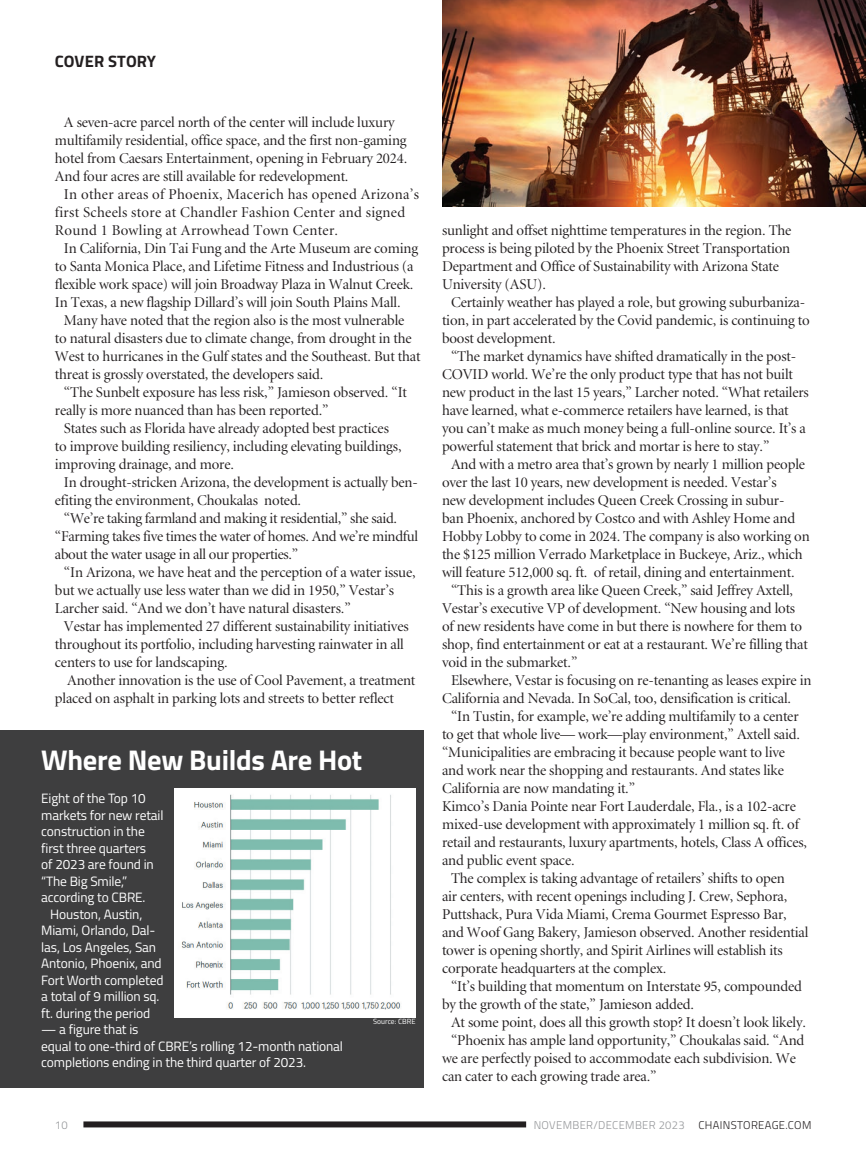
<style>
.page{position:relative;width:866px;height:1163px;background:#fff}
.page>*{position:absolute;margin:0;border:0;box-sizing:border-box;transform-origin:0 0}
.t1{font:700 28.5px "Titillium";letter-spacing:-.01em;color:#fff}
.t2{font:700 16.5px "Titillium";letter-spacing:.005em;color:#231f20}
.t3{font:15px "Minion Display";letter-spacing:-.01em;color:#231f20}
.t4{font:15px "Minion Display";letter-spacing:.02em;color:#231f20}
.t5{font:13.5px/16.5px "Titillium";letter-spacing:-.01em;color:#fff}
.t6{font:300 11.25px "Titillium";letter-spacing:.03em;color:#939598}
.t7{font:7.5px "Titillium";color:#fff}
.s1{color:#231f20}
</style>
<div class="page">
<div style="left:83px;top:1121px;width:443px;height:6px;background:#231f20"></div>
<div style="left:0;top:730px;width:424px;height:357px;background:#3e3e3f"></div>
<img style="left:174px;top:788px;width:241px;height:229px">
<img style="left:442px;top:0;width:423px;height:207px">
<p class="t2" style="left:55px;top:49px;width:103px">COVER STORY</p>
<p class="t3" style="left:64px;top:115px;width:332px">A seven-acre parcel north of the center will include luxury</p>
<p class="t3" style="left:55px;top:133px;width:353px">multifamily residential, office space, and the first non-gaming</p>
<p class="t3" style="left:55px;top:151px;width:354px">hotel from Caesars Entertainment, opening in February 2024.</p>
<p class="t3" style="left:55px;top:169px;width:295px">And four acres are still available for redevelopment.</p>
<p class="t4" style="left:64px;top:187px;width:356px">In other areas of Phoenix, Macerich has opened Arizona’s</p>
<p class="t4" style="left:55px;top:205px;width:351px">first Scheels store at Chandler Fashion Center and signed</p>
<p class="t4" style="left:55px;top:223px;width:285px">Round 1 Bowling at Arrowhead Town Center.</p>
<p class="t3" style="left:64px;top:241px;width:355px">In California, Din Tai Fung and the Arte Museum are coming</p>
<p class="t3" style="left:55px;top:259px;width:360px">to Santa Monica Place, and Lifetime Fitness and Industrious (a</p>
<p class="t3" style="left:55px;top:277px;width:360px">flexible work space) will join Broadway Plaza in Walnut Creek.</p>
<p class="t3" style="left:55px;top:295px;width:347px">In Texas, a new flagship Dillard’s will join South Plains Mall.</p>
<p class="t3" style="left:64px;top:313px;width:342px">Many have noted that the region also is the most vulnerable</p>
<p class="t3" style="left:55px;top:331px;width:358px">to natural disasters due to climate change, from drought in the</p>
<p class="t3" style="left:55px;top:349px;width:367px">West to hurricanes in the Gulf states and the Southeast. But that</p>
<p class="t3" style="left:55px;top:367px;width:270px">threat is grossly overstated, the developers said.</p>
<p class="t3" style="left:64px;top:385px;width:344px">“The Sunbelt exposure has less risk,” Jamieson observed. “It</p>
<p class="t3" style="left:55px;top:403px;width:275px">really is more nuanced than has been reported.”</p>
<p class="t3" style="left:64px;top:421px;width:326px">States such as Florida have already adopted best practices</p>
<p class="t3" style="left:55px;top:439px;width:348px">to improve building resiliency, including elevating buildings,</p>
<p class="t3" style="left:55px;top:457px;width:180px">improving drainage, and more.</p>
<p class="t3" style="left:64px;top:475px;width:355px">In drought-stricken Arizona, the development is actually ben-</p>
<p class="t3" style="left:55px;top:493px;width:248px">efiting the environment, Choukalas noted.</p>
<p class="t3" style="left:64px;top:511px;width:335px">“We’re taking farmland and making it residential,” she said.</p>
<p class="t3" style="left:55px;top:529px;width:364px">“Farming takes five times the water of homes. And we’re mindful</p>
<p class="t3" style="left:55px;top:547px;width:245px">about the water usage in all our properties.”</p>
<p class="t3" style="left:64px;top:565px;width:353px">“In Arizona, we have heat and the perception of a water issue,</p>
<p class="t3" style="left:55px;top:583px;width:341px">but we actually use less water than we did in 1950,” Vestar’s</p>
<p class="t3" style="left:55px;top:601px;width:297px">Larcher said. “And we don’t have natural disasters.”</p>
<p class="t3" style="left:64px;top:619px;width:346px">Vestar has implemented 27 different sustainability initiatives</p>
<p class="t3" style="left:55px;top:637px;width:350px">throughout its portfolio, including harvesting rainwater in all</p>
<p class="t3" style="left:55px;top:655px;width:174px">centers to use for landscaping.</p>
<p class="t3" style="left:67px;top:673px;width:350px">Another innovation is the use of Cool Pavement, a treatment</p>
<p class="t3" style="left:55px;top:691px;width:340px">placed on asphalt in parking lots and streets to better reflect</p>
<h1 class="t1" style="left:41px;top:738px;width:322px">Where New Builds Are Hot</h1>
<p class="t5" style="left:41px;top:789px;width:106px">Eight of the Top 10</p>
<p class="t5" style="left:41px;top:806px;width:124px">markets for new retail</p>
<p class="t5" style="left:41px;top:822px;width:105px">construction in the</p>
<p class="t5" style="left:41px;top:839px;width:106px">first three quarters</p>
<p class="t5" style="left:41px;top:855px;width:114px">of 2023 are found in</p>
<p class="t5" style="left:41px;top:872px;width:87px">“The Big Smile,”</p>
<p class="t5" style="left:41px;top:888px;width:106px">according to CBRE.</p>
<p class="t5" style="left:50px;top:905px;width:94px">Houston, Austin,</p>
<p class="t5" style="left:41px;top:921px;width:116px">Miami, Orlando, Dal-</p>
<p class="t5" style="left:41px;top:938px;width:116px">las, Los Angeles, San</p>
<p class="t5" style="left:41px;top:954px;width:122px">Antonio, Phoenix, and</p>
<p class="t5" style="left:41px;top:971px;width:124px">Fort Worth completed</p>
<p class="t5" style="left:41px;top:987px;width:120px">a total of 9 million sq.</p>
<p class="t5" style="left:41px;top:1004px;width:111px">ft. during the period</p>
<p class="t5" style="left:41px;top:1020px;width:303px">— a figure that is<br>equal to one-third of CBRE’s rolling 12-month national completions ending in the third quarter of 2023.</p>
<p class="t7" style="left:373px;top:1016px;width:44px">Source: CBRE</p>
<p class="t3" style="left:442px;top:223px;width:351px">sunlight and offset nighttime temperatures in the region. The</p>
<p class="t3" style="left:442px;top:241px;width:350px">process is being piloted by the Phoenix Street Transportation</p>
<p class="t3" style="left:442px;top:259px;width:338px">Department and Office of Sustainability with Arizona State</p>
<p class="t3" style="left:442px;top:277px;width:105px">University (ASU).</p>
<p class="t3" style="left:451px;top:295px;width:356px">Certainly weather has played a role, but growing suburbaniza-</p>
<p class="t3" style="left:442px;top:313px;width:369px">tion, in part accelerated by the Covid pandemic, is continuing to</p>
<p class="t3" style="left:442px;top:331px;width:115px">boost development.</p>
<p class="t3" style="left:451px;top:349px;width:346px">“The market dynamics have shifted dramatically in the post-</p>
<p class="t3" style="left:442px;top:367px;width:352px">COVID world. We’re the only product type that has not built</p>
<p class="t3" style="left:442px;top:385px;width:368px">new product in the last 15 years,” Larcher noted. “What retailers</p>
<p class="t3" style="left:442px;top:403px;width:348px">have learned, what e-commerce retailers have learned, is that</p>
<p class="t3" style="left:442px;top:421px;width:365px">you can’t make as much money being a full-online source. It’s a</p>
<p class="t3" style="left:442px;top:439px;width:329px">powerful statement that brick and mortar is here to stay.”</p>
<p class="t3" style="left:451px;top:457px;width:355px">And with a metro area that’s grown by nearly 1 million people</p>
<p class="t3" style="left:442px;top:475px;width:336px">over the last 10 years, new development is needed. Vestar’s</p>
<p class="t3" style="left:442px;top:493px;width:344px">new development includes Queen Creek Crossing in subur-</p>
<p class="t3" style="left:442px;top:511px;width:354px">ban Phoenix, anchored by Costco and with Ashley Home and</p>
<p class="t3" style="left:442px;top:529px;width:369px">Hobby Lobby to come in 2024. The company is also working on</p>
<p class="t3" style="left:442px;top:547px;width:362px">the $125 million Verrado Marketplace in Buckeye, Ariz., which</p>
<p class="t3" style="left:442px;top:565px;width:354px">will feature 512,000 sq. ft. of retail, dining and entertainment.</p>
<p class="t3" style="left:451px;top:583px;width:343px">“This is a growth area like Queen Creek,” said Jeffrey Axtell,</p>
<p class="t3" style="left:442px;top:601px;width:354px">Vestar’s executive VP of development. “New housing and lots</p>
<p class="t3" style="left:442px;top:619px;width:361px">of new residents have come in but there is nowhere for them to</p>
<p class="t3" style="left:442px;top:637px;width:367px">shop, find entertainment or eat at a restaurant. We’re filling that</p>
<p class="t3" style="left:442px;top:655px;width:137px">void in the submarket.”</p>
<p class="t3" style="left:451px;top:673px;width:362px">Elsewhere, Vestar is focusing on re-tenanting as leases expire in</p>
<p class="t3" style="left:442px;top:691px;width:350px">California and Nevada. In SoCal, too, densification is critical.</p>
<p class="t3" style="left:451px;top:709px;width:349px">“In Tustin, for example, we’re adding multifamily to a center</p>
<p class="t3" style="left:442px;top:727px;width:359px">to get that whole live— work—play environment,” Axtell said.</p>
<p class="t3" style="left:442px;top:745px;width:344px">“Municipalities are embracing it because people want to live</p>
<p class="t3" style="left:442px;top:763px;width:343px">and work near the shopping and restaurants. And states like</p>
<p class="t3" style="left:442px;top:781px;width:194px">California are now mandating it.”</p>
<p class="t3" style="left:442px;top:799px;width:355px">Kimco’s Dania Pointe near Fort Lauderdale, Fla., is a 102-acre</p>
<p class="t3" style="left:442px;top:817px;width:358px">mixed-use development with approximately 1 million sq. ft. of</p>
<p class="t3" style="left:442px;top:835px;width:366px">retail and restaurants, luxury apartments, hotels, Class A offices,</p>
<p class="t3" style="left:442px;top:853px;width:134px">and public event space.</p>
<p class="t3" style="left:451px;top:871px;width:335px">The complex is taking advantage of retailers’ shifts to open</p>
<p class="t3" style="left:442px;top:889px;width:347px">air centers, with recent openings including J. Crew, Sephora,</p>
<p class="t3" style="left:442px;top:907px;width:346px">Puttshack, Pura Vida Miami, Crema Gourmet Espresso Bar,</p>
<p class="t3" style="left:442px;top:925px;width:368px">and Woof Gang Bakery, Jamieson observed. Another residential</p>
<p class="t3" style="left:442px;top:943px;width:342px">tower is opening shortly, and Spirit Airlines will establish its</p>
<p class="t3" style="left:442px;top:961px;width:226px">corporate headquarters at the complex.</p>
<p class="t3" style="left:451px;top:979px;width:352px">“It’s building that momentum on Interstate 95, compounded</p>
<p class="t3" style="left:442px;top:997px;width:253px">by the growth of the state,” Jamieson added.</p>
<p class="t3" style="left:451px;top:1015px;width:356px">At some point, does all this growth stop? It doesn’t look likely.</p>
<p class="t3" style="left:451px;top:1033px;width:355px">“Phoenix has ample land opportunity,” Choukalas said. “And</p>
<p class="t3" style="left:442px;top:1051px;width:355px">we are perfectly poised to accommodate each subdivision. We</p>
<p class="t3" style="left:442px;top:1069px;width:216px">can cater to each growing trade area.”</p>
<p class="t6" style="left:55px;top:1116px;width:14px">10</p>
<p class="t6" style="left:533px;top:1116px;width:279px">NOVEMBER/DECEMBER 2023 <span class="s1">CHAINSTOREAGE.COM</span></p>
</div>
